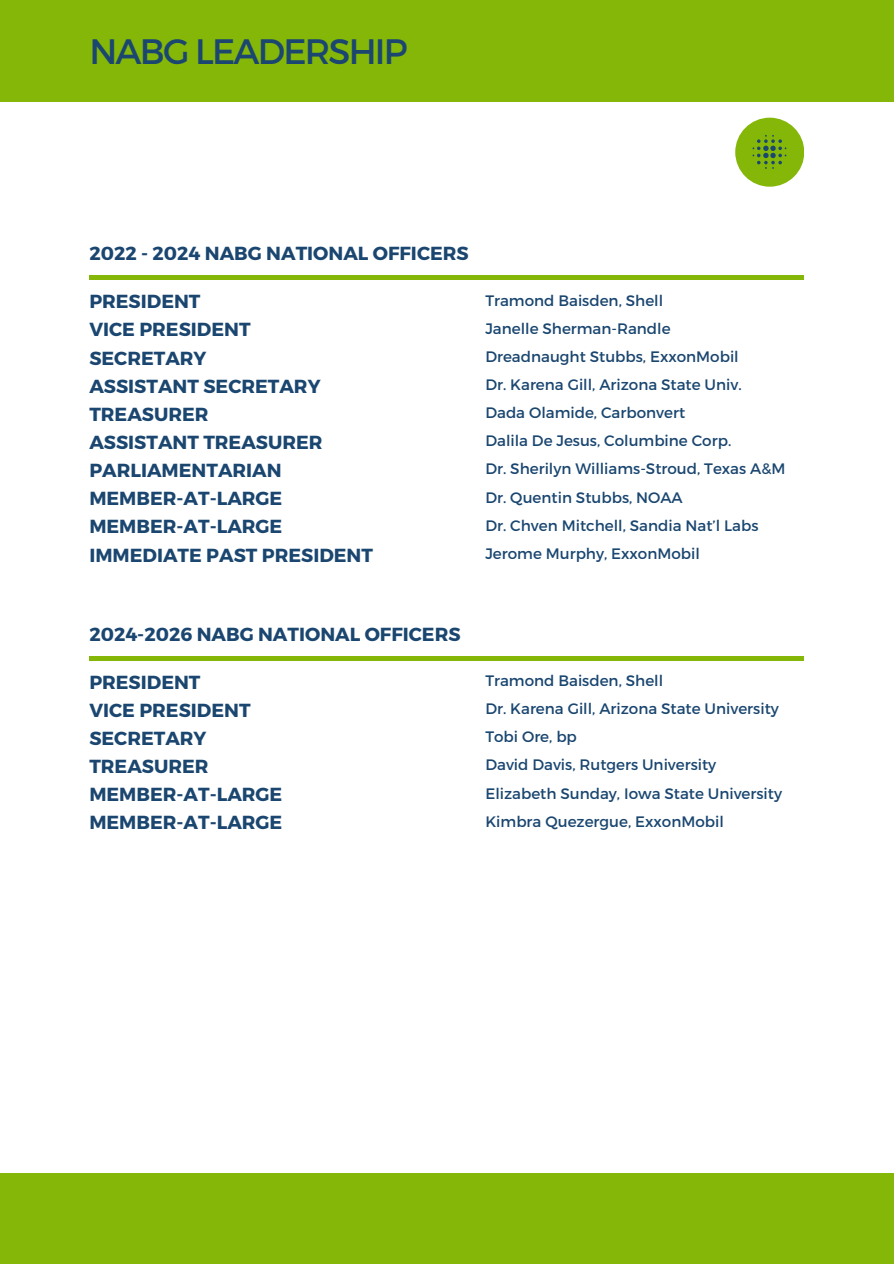
<style>
.page{position:relative;width:894px;height:1264px;background:#fff}
.page>*{position:absolute;margin:0;border:0;box-sizing:border-box;transform-origin:0 0}
.t1{font:35.25px "Montserrat";letter-spacing:-.05em;color:#1a4670}
.t2{font:700 18.9px/28.2px "Montserrat";color:#1a4670}
.t3{font:15.15px "Montserrat";color:#1a4670}
</style>
<div class="page">
<div style="left:89px;top:275px;width:715px;height:5px;background:#84b708"></div>
<div style="left:735px;top:118px;width:68px;height:68px;background:#84b708;border-radius:50%"></div>
<div style="left:0;top:0;width:893px;height:101px;background:#84b708"></div>
<svg style="left:752px;top:135px;width:34px;height:34px"></svg>
<hr style="left:89px;top:656px;width:715px;height:4px;background:#84b708">
<div style="left:0;top:1173px;width:893px;height:90px;background:#84b708"></div>
<p class="t1" style="left:89px;top:29px;width:319px">NABG LEADERSHIP</p>
<h1 class="t2" style="left:89px;top:238px;width:381px">2022 - 2024 NABG NATIONAL OFFICERS</h1>
<h2 class="t2" style="left:89px;top:286px;width:285px">PRESIDENT<br>VICE PRESIDENT<br>SECRETARY<br>ASSISTANT SECRETARY<br>TREASURER<br>ASSISTANT TREASURER<br>PARLIAMENTARIAN<br>MEMBER-AT-LARGE<br>MEMBER-AT-LARGE<br>IMMEDIATE PAST PRESIDENT</h2>
<h2 class="t3" style="left:485px;top:290px;width:179px">Tramond Baisden, Shell</h2>
<p class="t3" style="left:485px;top:318px;width:187px">Janelle Sherman-Randle</p>
<p class="t3" style="left:485px;top:346px;width:255px">Dreadnaught Stubbs, ExxonMobil</p>
<p class="t3" style="left:485px;top:375px;width:258px">Dr. Karena Gill, Arizona State Univ.</p>
<p class="t3" style="left:485px;top:403px;width:201px">Dada Olamide, Carbonvert</p>
<p class="t3" style="left:485px;top:431px;width:247px">Dalila De Jesus, Columbine Corp.</p>
<p class="t3" style="left:485px;top:459px;width:301px">Dr. Sherilyn Williams-Stroud, Texas A&amp;M</p>
<p class="t3" style="left:485px;top:487px;width:199px">Dr. Quentin Stubbs, NOAA</p>
<p class="t3" style="left:485px;top:515px;width:274px">Dr. Chven Mitchell, Sandia Nat’l Labs</p>
<p class="t3" style="left:485px;top:543px;width:216px">Jerome Murphy, ExxonMobil</p>
<p class="t2" style="left:89px;top:619px;width:372px">2024-2026 NABG NATIONAL OFFICERS</p>
<p class="t2" style="left:89px;top:667px;width:194px">PRESIDENT<br>VICE PRESIDENT<br>SECRETARY<br>TREASURER<br>MEMBER-AT-LARGE<br>MEMBER-AT-LARGE</p>
<h2 class="t3" style="left:485px;top:670px;width:179px">Tramond Baisden, Shell</h2>
<h2 class="t3" style="left:485px;top:699px;width:295px">Dr. Karena Gill, Arizona State University</h2>
<p class="t3" style="left:485px;top:727px;width:93px">Tobi Ore, bp</p>
<p class="t3" style="left:485px;top:755px;width:232px">David Davis, Rutgers University</p>
<p class="t3" style="left:485px;top:783px;width:298px">Elizabeth Sunday, Iowa State University</p>
<p class="t3" style="left:485px;top:811px;width:240px">Kimbra Quezergue, ExxonMobil</p>
</div>
